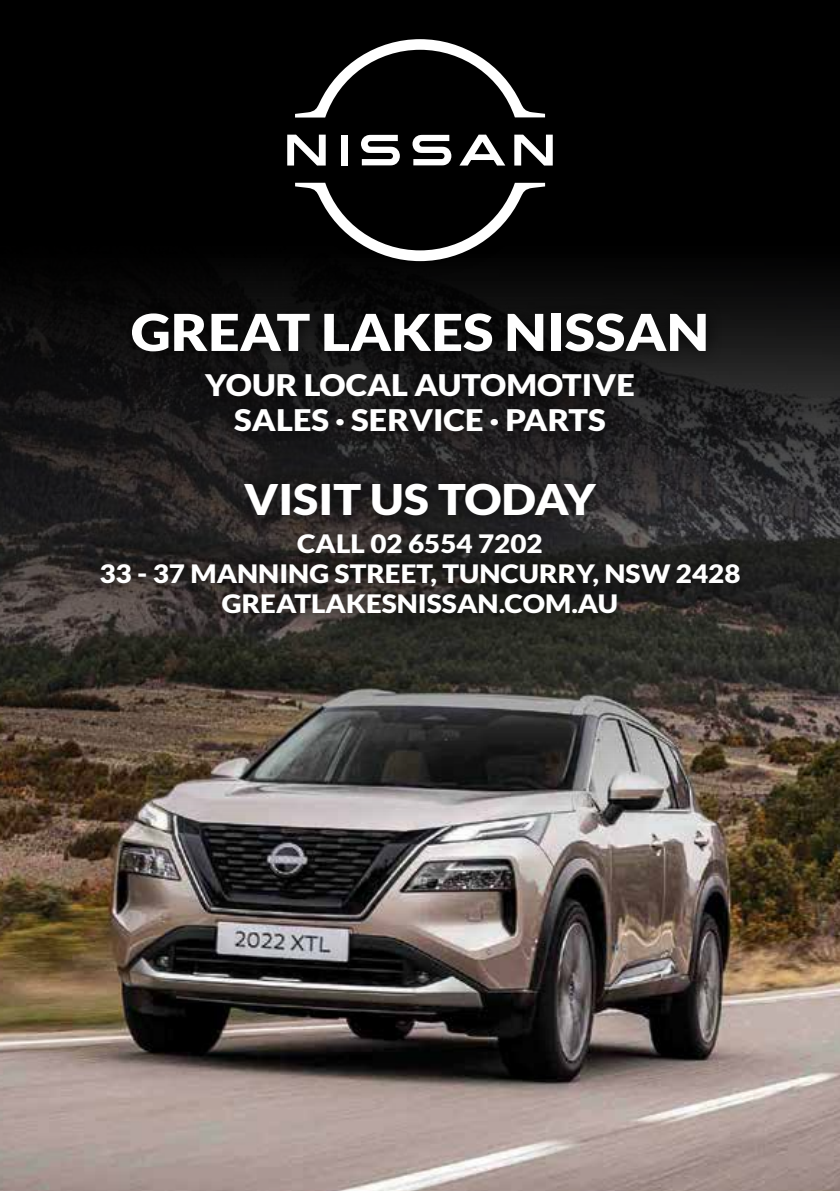
<style>
.page{position:relative;width:840px;height:1191px;background:#fff}
.page>*{position:absolute;margin:0;border:0;box-sizing:border-box;transform-origin:0 0}
.t1{font:900 50.8px "Lato";color:#fff;scale:1.1 1}
.t2{font:900 42.2px "Lato";color:#fff;scale:1.1 1}
.t3{font:900 29.6px/35.6px "Lato";color:#fff;text-align:center;scale:1.1 1}
.t4{font:900 25.4px/30.4px "Lato";color:#fff;text-align:center;scale:1.1 1}
</style>
<div class="page">
<div style="left:0;top:0;width:839px;height:1191px;background:#000"></div>
<img style="left:0;top:285px;width:839px;height:906px">
<div style="left:85px;top:23px;width:670px;height:607px;background:#000;opacity:.75"></div>
<svg style="left:412px;top:135px;width:39px;height:30px"></svg>
<svg style="left:361px;top:135px;width:38px;height:30px"></svg>
<div style="left:340px;top:135px;width:7px;height:30px;background:#fff"></div>
<svg style="left:287px;top:135px;width:38px;height:30px"></svg>
<svg style="left:514px;top:135px;width:38px;height:30px"></svg>
<svg style="left:459px;top:135px;width:46px;height:30px"></svg>
<svg style="left:295px;top:39px;width:249px;height:78px"></svg>
<svg style="left:295px;top:183px;width:249px;height:78px"></svg>
<h1 class="t1" style="left:131px;top:302px;width:526px">GREAT LAKES NISSAN</h1>
<p class="t3" style="left:205px;top:366px;width:392px">YOUR LOCAL AUTOMOTIVE<br>SALES · SERVICE · PARTS</p>
<h2 class="t2" style="left:244px;top:475px;width:321px">VISIT US TODAY</h2>
<p class="t4" style="left:99px;top:527px;width:584px">CALL 02 6554 7202<br>33 - 37 MANNING STREET, TUNCURRY, NSW 2428<br>GREATLAKESNISSAN.COM.AU</p>
</div>
